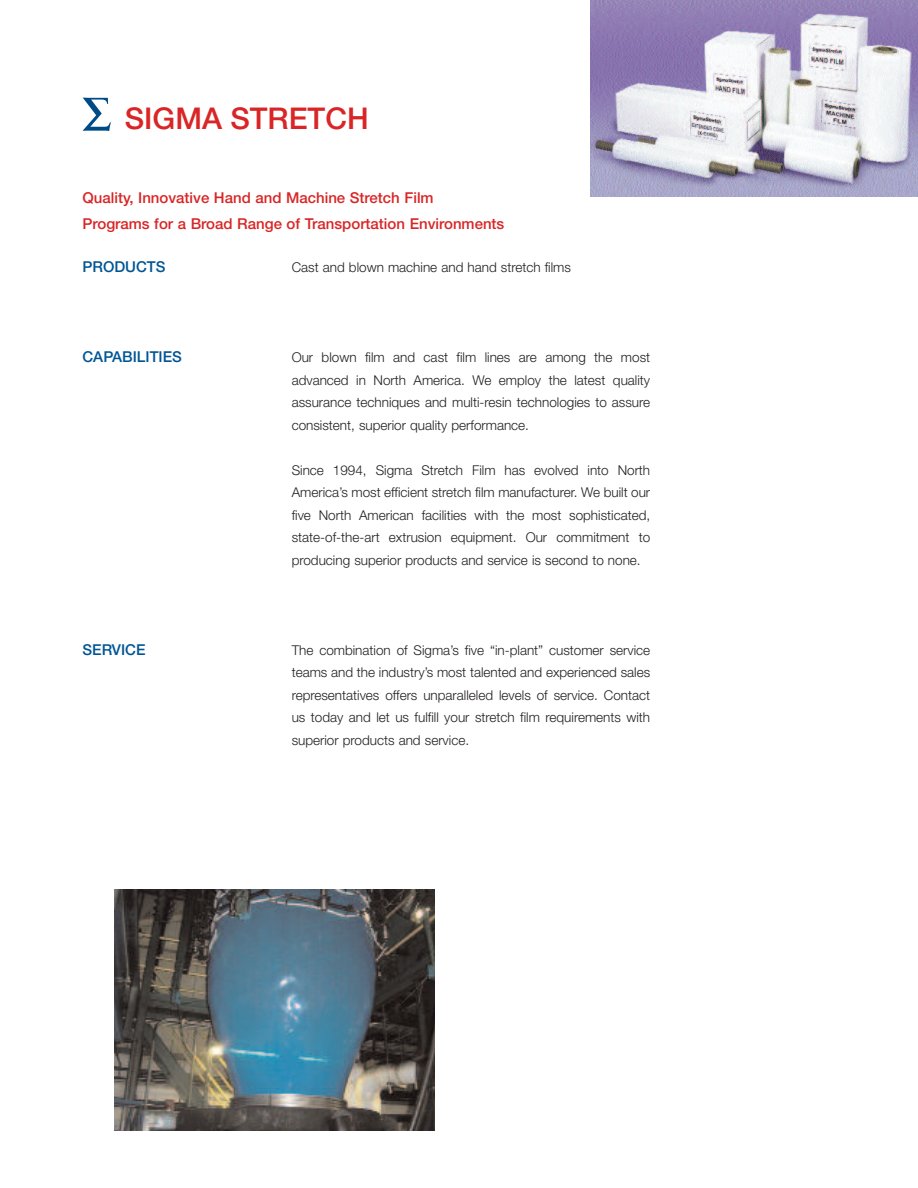
<style>
.page{position:relative;width:918px;height:1188px;background:#fff}
.page>*{position:absolute;margin:0;border:0;box-sizing:border-box;transform-origin:0 0}
.t1{font:500 30px "Helvetica Neue";color:#d92526}
.t2{font:500 15px/25.5px "Helvetica Neue";color:#d92526}
.t3{font:500 15px "Helvetica Neue";color:#005595}
.t4{font:300 13.5px/22.5px "Helvetica Neue";color:#231f20;text-align:justify}
</style>
<div class="page">
<img style="left:591px;top:0;width:327px;height:196px">
<img style="left:115px;top:890px;width:320px;height:240px">
<svg style="left:83px;top:98px;width:28px;height:33px"></svg>
<h1 class="t1" style="left:125px;top:108px;width:245px">SIGMA STRETCH</h1>
<p class="t2" style="left:82px;top:187px;width:423px">Quality, Innovative Hand and Machine Stretch Film<br>Programs for a Broad Range of Transportation Environments</p>
<p class="t3" style="left:82px;top:261px;width:85px">PRODUCTS</p>
<p class="t4" style="left:292px;top:258px;width:281px">Cast and blown machine and hand stretch films</p>
<p class="t3" style="left:82px;top:351px;width:101px">CAPABILITIES</p>
<p class="t4" style="left:292px;top:348px;width:360px">Our blown film and cast film lines are among the most advanced in North America. We employ the latest quality assurance techniques and multi-resin technologies to assure consistent, superior quality performance.</p>
<p class="t4" style="left:292px;top:460px;width:360px">Since 1994, Sigma Stretch Film has evolved into North America’s most efficient stretch film manufacturer. We built our five North American facilities with the most sophisticated, state-of-the-art extrusion equipment. Our commitment to producing superior products and service is second to none.</p>
<p class="t3" style="left:82px;top:644px;width:65px">SERVICE</p>
<p class="t4" style="left:292px;top:640px;width:360px">The combination of Sigma’s five “in-plant” customer service teams and the industry’s most talented and experienced sales representatives offers unparalleled levels of service. Contact us today and let us fulfill your stretch film requirements with superior products and service.</p>
</div>
